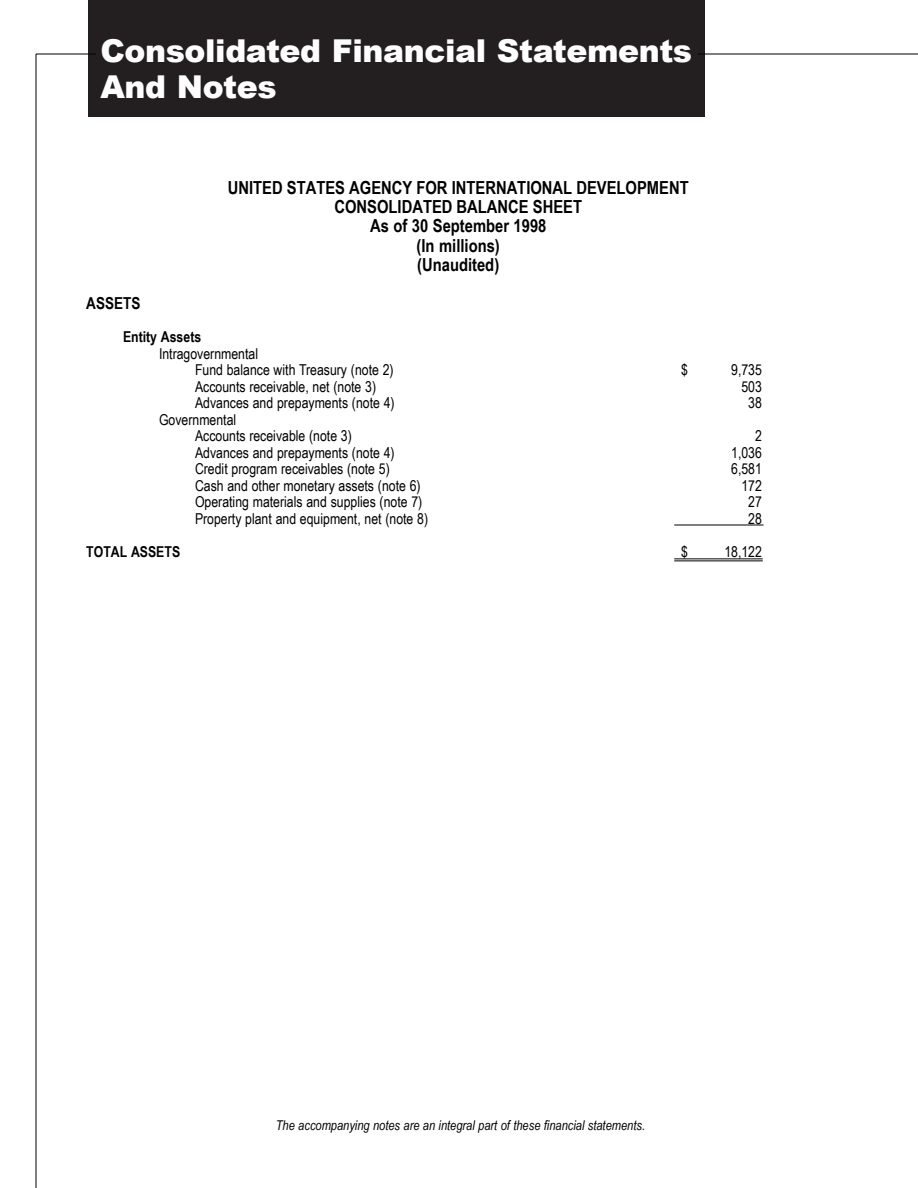
<style>
.page{position:relative;width:918px;height:1188px;background:#fff}
.page>*{position:absolute;margin:0;border:0;box-sizing:border-box;transform-origin:0 0}
.t1{font:900 31.5px/36px "Arial";letter-spacing:-.015em;color:#fff}
.t2{font:700 18px/19.5px "Arial Narrow";color:#000;text-align:center}
.t3{font:700 16.5px "Arial Narrow";color:#000}
.t4{font:15px/16.5px "Arial Narrow";color:#000}
.t5{font:700 15px "Arial Narrow";color:#000}
.t6{font:italic 13.5px "Arial Narrow";color:#000}
</style>
<div class="page">
<div style="left:88px;top:0;width:617px;height:117px;background:#231f20"></div>
<hr style="left:674px;top:525px;width:90px;height:1px;background:#000">
<hr style="left:674px;top:560px;width:89px;height:1px;background:#000">
<hr style="left:674px;top:558px;width:89px;height:1px;background:#000">
<hr style="left:36px;top:54px;width:60px;height:1px;background:#000">
<hr style="left:36px;top:54px;width:1px;height:1134px;background:#000">
<hr style="left:698px;top:54px;width:220px;height:1px;background:#000">
<h1 class="t1" style="left:100px;top:37px;width:593px">Consolidated Financial Statements<br>And Notes</h1>
<p class="t2" style="left:228px;top:179px;width:462px">UNITED STATES AGENCY FOR INTERNATIONAL DEVELOPMENT<br>CONSOLIDATED BALANCE SHEET<br>As of 30 September 1998<br>(In millions)<br>(Unaudited)</p>
<p class="t3" style="left:86px;top:297px;width:56px">ASSETS</p>
<p class="t5" style="left:123px;top:331px;width:80px">Entity Assets</p>
<p class="t4" style="left:195px;top:347px;width:200px;text-indent:-36px">Intragovernmental<br>Fund balance with Treasury (note 2)</p>
<p class="t4" style="left:681px;top:363px;width:8px">$</p>
<p class="t4" style="left:731px;top:363px;width:32px">9,735</p>
<p class="t4" style="left:195px;top:380px;width:183px">Accounts receivable, net (note 3)</p>
<p class="t4" style="left:741px;top:380px;width:22px">503</p>
<p class="t4" style="left:195px;top:396px;width:201px">Advances and prepayments (note 4)</p>
<p class="t4" style="left:748px;top:396px;width:15px">38</p>
<p class="t4" style="left:195px;top:413px;width:158px;text-indent:-36px">Governmental<br>Accounts receivable (note 3)</p>
<p class="t4" style="left:755px;top:429px;width:8px">2</p>
<p class="t4" style="left:195px;top:446px;width:201px">Advances and prepayments (note 4)</p>
<p class="t4" style="left:731px;top:446px;width:32px">1,036</p>
<p class="t4" style="left:195px;top:462px;width:196px">Credit program receivables (note 5)</p>
<p class="t4" style="left:731px;top:462px;width:32px">6,581</p>
<p class="t4" style="left:195px;top:479px;width:227px">Cash and other monetary assets (note 6)</p>
<p class="t4" style="left:741px;top:479px;width:22px">172</p>
<p class="t4" style="left:195px;top:495px;width:229px">Operating materials and supplies (note 7)</p>
<p class="t4" style="left:748px;top:495px;width:15px">27</p>
<p class="t4" style="left:195px;top:512px;width:235px">Property plant and equipment, net (note 8)</p>
<p class="t4" style="left:748px;top:512px;width:15px">28</p>
<p class="t5" style="left:86px;top:546px;width:95px">TOTAL ASSETS</p>
<p class="t4" style="left:681px;top:545px;width:8px">$</p>
<p class="t4" style="left:724px;top:545px;width:39px">18,122</p>
<p class="t6" style="left:276px;top:1120px;width:371px">The accompanying notes are an integral part of these financial statements.</p>
</div>
